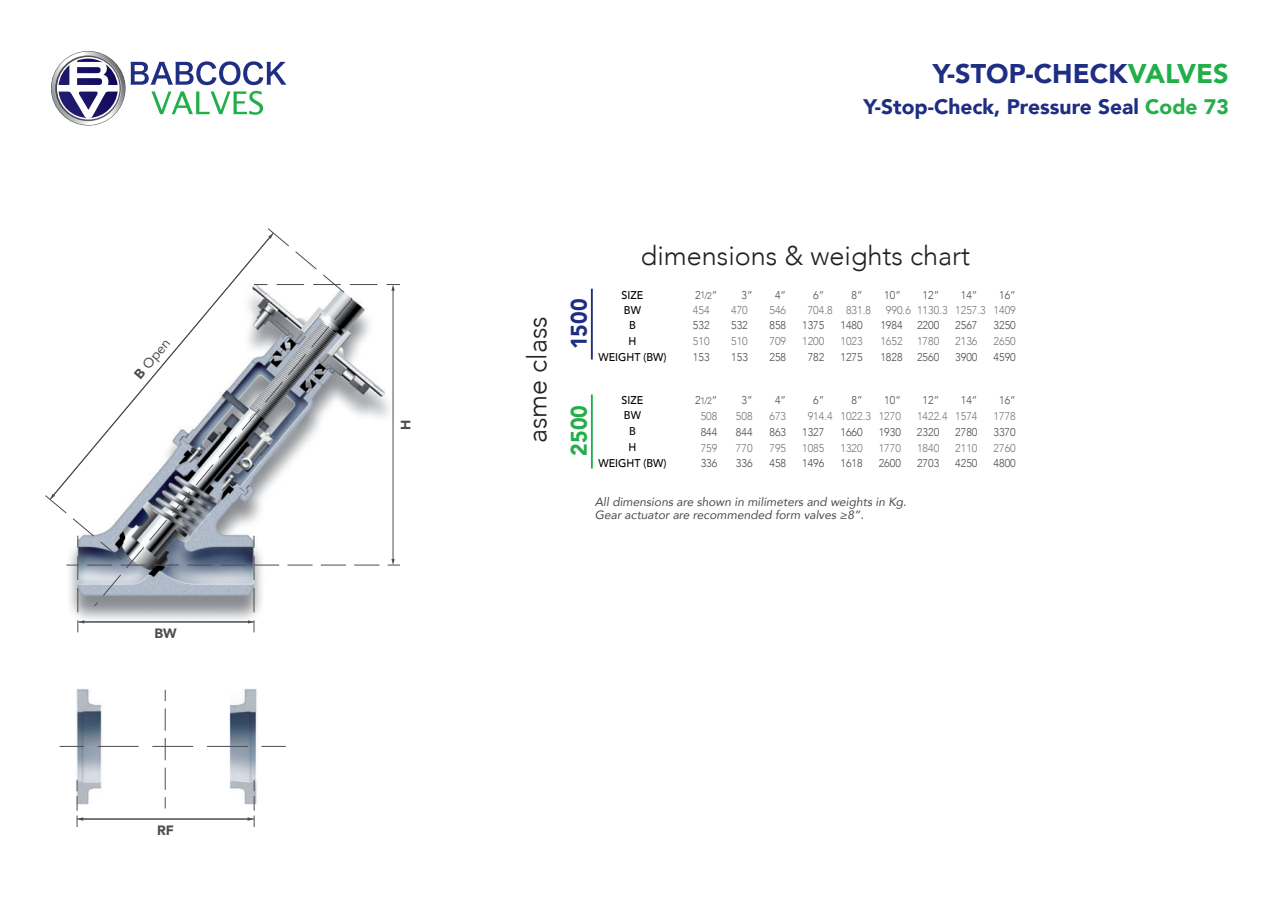
<style>
.page{position:relative;width:1280px;height:910px;background:#fff}
.page>*{position:absolute;margin:0;border:0;box-sizing:border-box;transform-origin:0 0}
.t1{font:300 27px "Avenir";color:#231f20}
.t2{font:900 27px "Avenir";color:#1f2d82}
.t3{font:900 22.5px "Avenir";color:#1f2d82;scale:.95 1}
.t4{font:900 22.5px "Avenir";color:#22af4a;scale:.95 1}
.t5{font:900 21px "Avenir";color:#1f2d82}
.t6{font:900 13.5px "Avenir";color:#4b4c4d}
.t7{font:13.5px "Avenir";color:#4b4c4d}
.t8{font:italic 12px/13.5px "Avenir";color:#4b4c4d}
.t9{font:300 11.25px "Avenir";color:#4b4c4d;scale:.95 1}
.t10{font:300 11.25px "Avenir";color:#76787b;scale:.95 1}
.t11{font:500 11.25px "Avenir";color:#000;scale:.95 1}
.t12{font:300 9.45px "Avenir";color:#4b4c4d;scale:.95 1}
.s1{font-weight:900}
.s2{color:#22af4a}
.s3{color:#26ae4a}
.s4{font-size:11.25px}
</style>
<div class="page">
<svg style="left:51px;top:51px;width:236px;height:75px"></svg>
<img style="left:73px;top:300px;width:320px;height:333px">
<hr style="left:83px;top:622px;width:166px;height:1px;background:#4b4c4d">
<hr style="left:393px;top:289px;width:1px;height:271px;background:#4b4c4d">
<svg style="left:248px;top:620px;width:7px;height:12px"></svg>
<svg style="left:77px;top:620px;width:7px;height:12px"></svg>
<svg style="left:274px;top:300px;width:79px;height:194px"></svg>
<svg style="left:271px;top:300px;width:3px;height:194px"></svg>
<svg style="left:52px;top:255px;width:219px;height:239px"></svg>
<svg style="left:254px;top:228px;width:146px;height:72px"></svg>
<svg style="left:45px;top:494px;width:355px;height:118px"></svg>
<hr style="left:591px;top:289px;width:2px;height:70px;background:#1f2d82">
<hr style="left:591px;top:394px;width:2px;height:75px;background:#22af4a">
<img style="left:70px;top:688px;width:187px;height:123px">
<hr style="left:82px;top:819px;width:167px;height:1px;background:#4b4c4d">
<svg style="left:77px;top:780px;width:6px;height:47px"></svg>
<svg style="left:60px;top:746px;width:24px;height:1px"></svg>
<svg style="left:98px;top:690px;width:157px;height:137px"></svg>
<svg style="left:261px;top:746px;width:25px;height:1px"></svg>
<p class="t7" style="left:129px;top:370px;width:49px;rotate:-50deg"><span class="s1">B</span> Open</p>
<p class="t6" style="left:154px;top:621px;width:24px">BW</p>
<p class="t6" style="left:157px;top:819px;width:18px">RF</p>
<p class="t6" style="left:394px;top:430px;width:12px;rotate:-90deg">H</p>
<h1 class="t2" style="left:933px;top:50px;width:298px">Y-STOP-CHECK<span class="s2">VALVES</span></h1>
<h3 class="t5" style="left:864px;top:88px;width:367px">Y-Stop-Check, Pressure Seal <span class="s3">Code 73</span></h3>
<h1 class="t1" style="left:521px;top:443px;width:129px;rotate:-90deg">asme class</h1>
<h2 class="t3" style="left:560px;top:349px;width:55px;rotate:-90deg">1500</h2>
<h1 class="t1" style="left:641px;top:240px;width:331px">dimensions &amp; weights chart</h1>
<p class="t11" style="left:622px;top:285px;width:24px">SIZE</p>
<p class="t12" style="left:695px;top:290px;width:25px"><span class="s4">2</span>1/2<span class="s4">”</span></p>
<p class="t9" style="left:741px;top:288px;width:13px">3”</p>
<p class="t9" style="left:775px;top:288px;width:13px">4”</p>
<p class="t9" style="left:813px;top:288px;width:13px">6”</p>
<p class="t9" style="left:851px;top:288px;width:13px">8”</p>
<p class="t9" style="left:884px;top:288px;width:19px">10”</p>
<p class="t9" style="left:922px;top:288px;width:19px">12”</p>
<p class="t9" style="left:961px;top:288px;width:19px">14”</p>
<p class="t9" style="left:999px;top:288px;width:19px">16”</p>
<p class="t11" style="left:624px;top:300px;width:19px">BW</p>
<p class="t10" style="left:693px;top:303px;width:19px">454</p>
<p class="t10" style="left:731px;top:303px;width:19px">470</p>
<p class="t10" style="left:769px;top:303px;width:19px">546</p>
<p class="t10" style="left:808px;top:303px;width:68px">704.8 831.8</p>
<p class="t10" style="left:886px;top:303px;width:138px">990.6 1130.3 1257.3 1409</p>
<p class="t11" style="left:629px;top:316px;width:9px">B</p>
<p class="t9" style="left:693px;top:319px;width:19px">532</p>
<p class="t9" style="left:731px;top:319px;width:19px">532</p>
<p class="t9" style="left:769px;top:319px;width:19px">858</p>
<p class="t9" style="left:802px;top:319px;width:25px">1375</p>
<p class="t9" style="left:840px;top:319px;width:25px">1480</p>
<p class="t9" style="left:880px;top:319px;width:25px">1984</p>
<p class="t9" style="left:917px;top:319px;width:25px">2200</p>
<p class="t9" style="left:955px;top:319px;width:25px">2567</p>
<p class="t9" style="left:993px;top:319px;width:25px">3250</p>
<p class="t11" style="left:628px;top:331px;width:10px">H</p>
<p class="t10" style="left:693px;top:335px;width:19px">510</p>
<p class="t10" style="left:731px;top:335px;width:19px">510</p>
<p class="t10" style="left:769px;top:335px;width:19px">709</p>
<p class="t10" style="left:802px;top:335px;width:25px">1200</p>
<p class="t10" style="left:840px;top:335px;width:25px">1023</p>
<p class="t10" style="left:880px;top:335px;width:25px">1652</p>
<p class="t10" style="left:917px;top:335px;width:25px">1780</p>
<p class="t10" style="left:955px;top:335px;width:25px">2136</p>
<p class="t10" style="left:993px;top:335px;width:25px">2650</p>
<p class="t11" style="left:598px;top:347px;width:73px">WEIGHT (BW)</p>
<p class="t9" style="left:693px;top:350px;width:19px">153</p>
<p class="t9" style="left:731px;top:350px;width:19px">153</p>
<p class="t9" style="left:769px;top:350px;width:19px">258</p>
<p class="t9" style="left:808px;top:350px;width:19px">782</p>
<p class="t9" style="left:840px;top:350px;width:25px">1275</p>
<p class="t9" style="left:880px;top:350px;width:25px">1828</p>
<p class="t9" style="left:917px;top:350px;width:25px">2560</p>
<p class="t9" style="left:955px;top:350px;width:25px">3900</p>
<p class="t9" style="left:993px;top:350px;width:25px">4590</p>
<h2 class="t4" style="left:560px;top:456px;width:55px;rotate:-90deg">2500</h2>
<p class="t11" style="left:622px;top:391px;width:24px">SIZE</p>
<p class="t12" style="left:695px;top:396px;width:25px"><span class="s4">2</span>1/2<span class="s4">”</span></p>
<p class="t9" style="left:741px;top:394px;width:13px">3”</p>
<p class="t9" style="left:775px;top:394px;width:13px">4”</p>
<p class="t9" style="left:813px;top:394px;width:13px">6”</p>
<p class="t9" style="left:851px;top:394px;width:13px">8”</p>
<p class="t9" style="left:884px;top:394px;width:19px">10”</p>
<p class="t9" style="left:922px;top:394px;width:19px">12”</p>
<p class="t9" style="left:961px;top:394px;width:19px">14”</p>
<p class="t9" style="left:999px;top:394px;width:19px">16”</p>
<p class="t11" style="left:624px;top:406px;width:19px">BW</p>
<p class="t10" style="left:701px;top:410px;width:19px">508</p>
<p class="t10" style="left:736px;top:410px;width:19px">508</p>
<p class="t10" style="left:769px;top:410px;width:19px">673</p>
<p class="t10" style="left:808px;top:410px;width:100px">914.4 1022.3 1270</p>
<p class="t10" style="left:917px;top:410px;width:65px">1422.4 1574</p>
<p class="t10" style="left:993px;top:410px;width:25px">1778</p>
<p class="t11" style="left:629px;top:421px;width:9px">B</p>
<p class="t9" style="left:701px;top:425px;width:19px">844</p>
<p class="t9" style="left:736px;top:425px;width:19px">844</p>
<p class="t9" style="left:769px;top:425px;width:19px">863</p>
<p class="t9" style="left:802px;top:425px;width:25px">1327</p>
<p class="t9" style="left:840px;top:425px;width:25px">1660</p>
<p class="t9" style="left:879px;top:425px;width:25px">1930</p>
<p class="t9" style="left:917px;top:425px;width:25px">2320</p>
<p class="t9" style="left:955px;top:425px;width:25px">2780</p>
<p class="t9" style="left:993px;top:425px;width:25px">3370</p>
<p class="t11" style="left:628px;top:437px;width:10px">H</p>
<p class="t10" style="left:701px;top:441px;width:19px">759</p>
<p class="t10" style="left:736px;top:441px;width:19px">770</p>
<p class="t10" style="left:769px;top:441px;width:19px">795</p>
<p class="t10" style="left:802px;top:441px;width:25px">1085</p>
<p class="t10" style="left:840px;top:441px;width:25px">1320</p>
<p class="t10" style="left:879px;top:441px;width:25px">1770</p>
<p class="t10" style="left:917px;top:441px;width:25px">1840</p>
<p class="t10" style="left:955px;top:441px;width:25px">2110</p>
<p class="t10" style="left:993px;top:441px;width:25px">2760</p>
<p class="t11" style="left:598px;top:453px;width:73px">WEIGHT (BW)</p>
<p class="t9" style="left:701px;top:457px;width:19px">336</p>
<p class="t9" style="left:736px;top:457px;width:19px">336</p>
<p class="t9" style="left:769px;top:457px;width:19px">458</p>
<p class="t9" style="left:802px;top:457px;width:25px">1496</p>
<p class="t9" style="left:840px;top:457px;width:25px">1618</p>
<p class="t9" style="left:879px;top:457px;width:25px">2600</p>
<p class="t9" style="left:917px;top:457px;width:25px">2703</p>
<p class="t9" style="left:955px;top:457px;width:25px">4250</p>
<p class="t9" style="left:993px;top:457px;width:25px">4800</p>
<p class="t8" style="left:595px;top:495px;width:313px">All dimensions are shown in milimeters and weights in Kg.<br>Gear actuator are recommended form valves ≥8”.</p>
</div>
